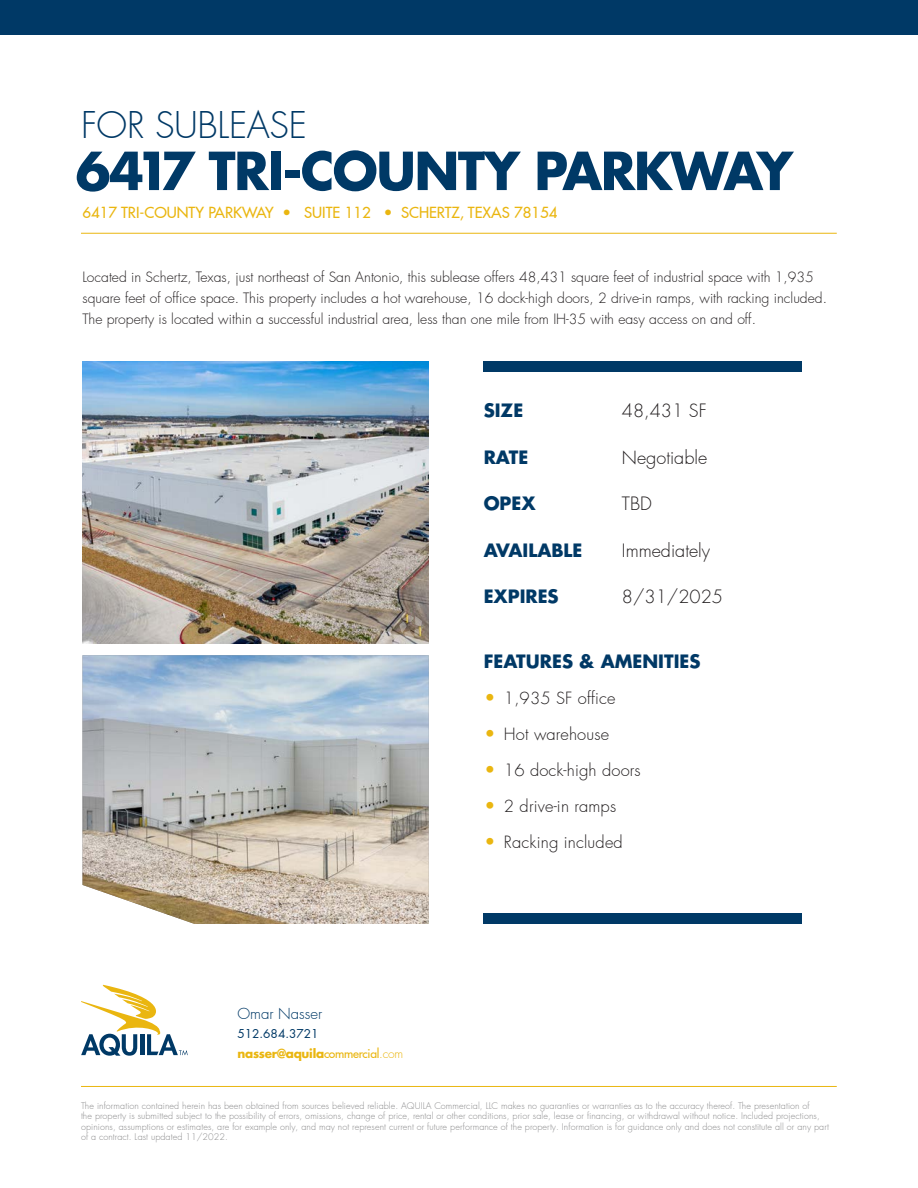
<style>
.page{position:relative;width:918px;height:1188px;background:#fff}
.page>*{position:absolute;margin:0;border:0;box-sizing:border-box;transform-origin:0 0}
.t1{font:700 51px "Futura LT Pro";letter-spacing:-.03em;color:#003966}
.t2{font:300 36px "Futura LT Pro";letter-spacing:-.01em;color:#003966}
.t3{font:700 18px "Futura LT Pro";color:#003966}
.t4{font:300 18px "Futura LT Pro";color:#231f20}
.t5{font:300 16.5px "Futura LT Pro";letter-spacing:.01em;color:#231f20}
.t6{font:500 15px "Futura LT Pro";color:#eab610}
.t7{font:300 15px "Futura LT Pro";color:#003966}
.t8{font:300 13.95px/21px "Futura LT Pro";color:#231f20}
.t9{font:700 12px/19.5px "Futura LT Pro";letter-spacing:-.02em;color:#eab610}
.t10{font:300 9px/10.5px "Futura LT Pro";letter-spacing:.01em;color:#8b8b8c}
.s1{font-weight:400;color:#003966}
.s2{font-weight:500}
.s3{font-weight:300}
.s4{font-weight:700;font-size:18px;color:#eab610}
</style>
<div class="page">
<hr style="left:81px;top:233px;width:756px;height:1px;background:#eab610">
<svg style="left:81px;top:985px;width:107px;height:71px"></svg>
<hr style="left:81px;top:1086px;width:756px;height:1px;background:#eab610">
<div style="left:0;top:0;width:918px;height:35px;background:#003966"></div>
<div style="left:484px;top:361px;width:318px;height:11px;background:#003966"></div>
<img style="left:82px;top:361px;width:347px;height:282px">
<img style="left:82px;top:655px;width:347px;height:269px">
<div style="left:484px;top:913px;width:318px;height:11px;background:#003966"></div>
<svg style="left:400px;top:615px;width:23px;height:23px"></svg>
<svg style="left:400px;top:895px;width:23px;height:23px"></svg>
<h2 class="t2" style="left:81px;top:108px;width:228px">FOR SUBLEASE</h2>
<h1 class="t1" style="left:76px;top:148px;width:719px">6417 TRI-COUNTY PARKWAY</h1>
<h3 class="t6" style="left:82px;top:205px;width:477px">6417 TRI-COUNTY PARKWAY • SUITE 112 • SCHERTZ, TEXAS 78154</h3>
<p class="t8" style="left:82px;top:268px;width:746px">Located in Schertz, Texas, just northeast of San Antonio, this sublease offers 48,431 square feet of industrial space with 1,935 square feet of office space. This property includes a hot warehouse, 16 dock-high doors, 2 drive-in ramps, with racking included.<br>The property is located within a successful industrial area, less than one mile from IH-35 with easy access on and off.</p>
<h3 class="t3" style="left:484px;top:402px;width:41px">SIZE</h3>
<h3 class="t4" style="left:622px;top:402px;width:86px">48,431 SF</h3>
<h3 class="t3" style="left:484px;top:449px;width:46px">RATE</h3>
<h3 class="t4" style="left:622px;top:448px;width:87px">Negotiable</h3>
<h3 class="t3" style="left:484px;top:495px;width:53px">OPEX</h3>
<h3 class="t4" style="left:622px;top:495px;width:32px">TBD</h3>
<h3 class="t3" style="left:484px;top:542px;width:100px">AVAILABLE</h3>
<h3 class="t4" style="left:622px;top:542px;width:90px">Immediately</h3>
<h3 class="t3" style="left:484px;top:589px;width:77px">EXPIRES</h3>
<h3 class="t4" style="left:622px;top:588px;width:103px">8/31/2025</h3>
<h3 class="t7" style="left:237px;top:1006px;width:87px">Omar Nasser</h3>
<h3 class="t9" style="left:237px;top:1025px;width:167px"><span class="s1">512.684.3721 </span>nasser@aquila<span class="s2">commercial</span><span class="s3">.com</span></h3>
<h3 class="t3" style="left:484px;top:653px;width:218px">FEATURES &amp; AMENITIES</h3>
<h3 class="t5" style="left:484px;top:688px;width:133px"><span class="s4">•</span> 1,935 SF office</h3>
<h3 class="t5" style="left:484px;top:726px;width:127px"><span class="s4">•</span> Hot warehouse</h3>
<h3 class="t5" style="left:484px;top:762px;width:159px"><span class="s4">•</span> 16 dock-high doors</h3>
<h3 class="t5" style="left:484px;top:798px;width:134px"><span class="s4">•</span> 2 drive-in ramps</h3>
<h3 class="t5" style="left:484px;top:834px;width:141px"><span class="s4">•</span> Racking included</h3>
<p class="t10" style="left:81px;top:1101px;width:749px">The information contained herein has been obtained from sources believed reliable. AQUILA Commercial, LLC makes no guaranties or warranties as to the accuracy thereof. The presentation of<br>the property is submitted subject to the possibility of errors, omissions, change of price, rental or other conditions, prior sale, lease or financing, or withdrawal without notice. Included projections, opinions, assumptions or estimates, are for example only, and may not represent current or future performance of the property. Information is for guidance only and does not constitute all or any part of a contract. Last updated 11/2022.</p>
</div>
